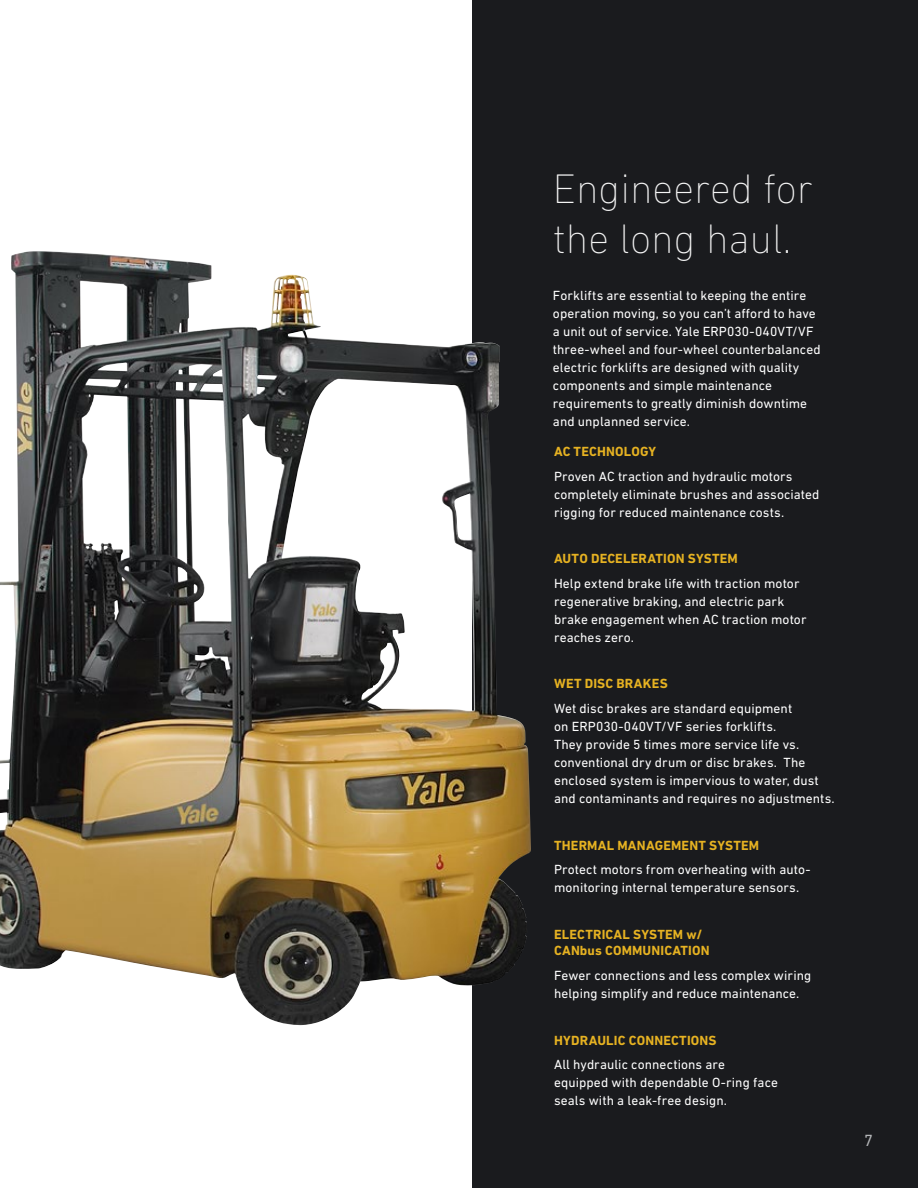
<style>
.page{position:relative;width:918px;height:1188px;background:#fff}
.page>*{position:absolute;margin:0;border:0;box-sizing:border-box;transform-origin:0 0}
.t1{font:200 42px/50.4px "DIN Next LT Pro";color:#f4f4f4}
.t2{font:16.5px "DIN Next LT Pro";color:#b4b6b8}
.t3{font:13.5px/18px "DIN Next LT Pro";letter-spacing:.005em;color:#fff}
.t4{font:700 13.5px/16.5px "DIN Next LT Pro";letter-spacing:.015em;color:#e6b222}
</style>
<div class="page">
<div style="left:472px;top:0;width:446px;height:1188px;background:#1a1b1e"></div>
<img style="left:0;top:251px;width:531px;height:774px">
<h1 class="t1" style="left:553px;top:163px;width:262px">Engineered for the long haul.</h1>
<p class="t3" style="left:553px;top:287px;width:269px">Forklifts are essential to keeping the entire operation moving, so you can’t afford to have a unit out of service. Yale ERP030-040VT/VF three-wheel and four-wheel counterbalanced electric forklifts are designed with quality components and simple maintenance requirements to greatly diminish downtime and unplanned service.</p>
<p class="t4" style="left:554px;top:443px;width:104px">AC TECHNOLOGY</p>
<p class="t3" style="left:554px;top:467px;width:267px">Proven AC traction and hydraulic motors completely eliminate brushes and associated rigging for reduced maintenance costs.</p>
<p class="t4" style="left:554px;top:550px;width:185px">AUTO DECELERATION SYSTEM</p>
<p class="t3" style="left:554px;top:574px;width:254px">Help extend brake life with traction motor regenerative braking, and electric park brake engagement when AC traction motor reaches zero.</p>
<p class="t4" style="left:554px;top:676px;width:115px">WET DISC BRAKES</p>
<p class="t3" style="left:554px;top:699px;width:282px">Wet disc brakes are standard equipment<br>on ERP030-040VT/VF series forklifts.<br>They provide 5 times more service life vs. conventional dry drum or disc brakes. The enclosed system is impervious to water, dust and contaminants and requires no adjustments.</p>
<p class="t4" style="left:554px;top:837px;width:207px">THERMAL MANAGEMENT SYSTEM</p>
<p class="t3" style="left:554px;top:861px;width:258px">Protect motors from overheating with auto&shy;monitoring internal temperature sensors.</p>
<p class="t4" style="left:554px;top:926px;width:157px">ELECTRICAL SYSTEM w/<br>CANbus COMMUNICATION</p>
<p class="t3" style="left:554px;top:966px;width:259px">Fewer connections and less complex wiring helping simplify and reduce maintenance.</p>
<p class="t4" style="left:554px;top:1032px;width:164px">HYDRAULIC CONNECTIONS</p>
<p class="t3" style="left:554px;top:1056px;width:225px">All hydraulic connections are equipped with dependable O-ring face seals with a leak-free design.</p>
<p class="t2" style="left:864px;top:1131px;width:10px">7</p>
</div>
